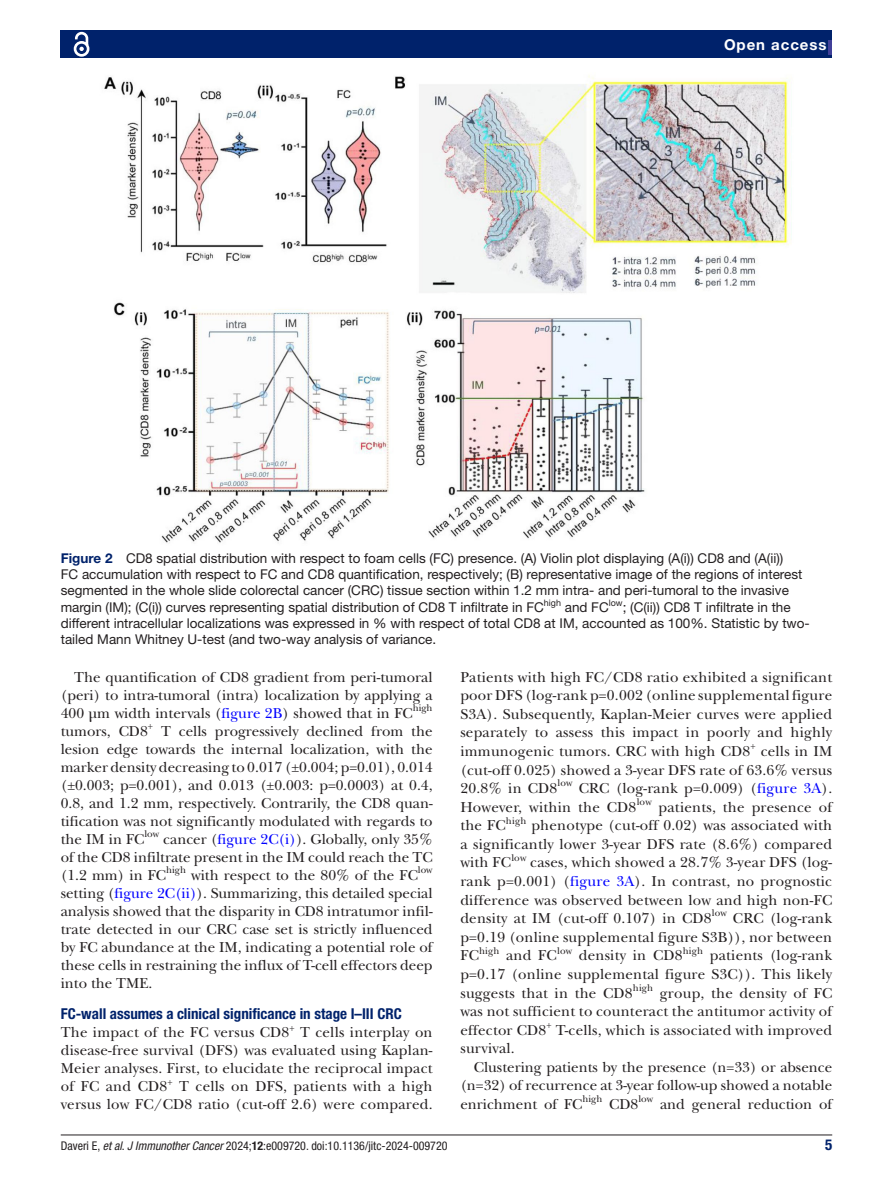
<style>
.page{position:relative;width:893px;height:1191px;background:#fff}
.page>*{position:absolute;margin:0;border:0;box-sizing:border-box;transform-origin:0 0}
.t1{font:15px/18px "New Baskerville";letter-spacing:.015em;color:#231f20;text-align:justify}
.t2{font:700 condensed 15px "Helvetica Neue LT Std";color:#00226b}
.t3{font:700 15px "Helvetica Neue LT Std";letter-spacing:.065em;color:#fff}
.t4{font:13.5px/16.2px "Helvetica Neue LT Std";color:#231f20}
.t5{font:condensed 12px "Helvetica Neue LT Std";color:#231f20}
.t6{font:9.9px "New Baskerville";letter-spacing:.015em;color:#231f20}
.t7{font:9px "Helvetica Neue LT Std";color:#231f20}
.s1{font-weight:700;color:#00226b}
.s2{color:#00f}
.s3{font-size:15px}
.s4{font-style:italic}
.s5{font-weight:700}
</style>
<div class="page">
<hr style="left:61px;top:1134px;width:771px;height:1px;background:#231f20">
<div style="left:61px;top:31px;width:771px;height:27px;background:#00226b"></div>
<hr style="left:828px;top:40px;width:4px;height:15px;background:#414099">
<svg style="left:73px;top:31px;width:17px;height:26px"></svg>
<img style="left:104px;top:75px;width:688px;height:468px">
<p class="t3" style="left:724px;top:35px;width:104px">Open access</p>
<p class="t4" style="left:61px;top:550px;width:743px"><span class="s1">Figure 2</span> CD8 spatial distribution with respect to foam cells (FC) presence. (A) Violin plot displaying (A(i)) CD8 and (A(ii))<br>FC accumulation with respect to FC and CD8 quantification, respectively; (B) representative image of the regions of interest segmented in the whole slide colorectal cancer (CRC) tissue section within 1.2 mm intra- and peri-tumoral to the invasive margin (IM); (C(i)) curves representing spatial distribution of CD8 T infiltrate in FC<sup>high</sup> and FC</p>
<p class="t7" style="left:609px;top:597px;width:15px">low</p>
<p class="t4" style="left:61px;top:598px;width:751px;text-indent:562px">; (C(ii)) CD8 T infiltrate in the different intracellular localizations was expressed in % with respect of total CD8 at IM, accounted as 100%. Statistic by two&shy;tailed Mann Whitney U-test (and two-way analysis of variance.</p>
<p class="t1" style="left:61px;top:668px;width:373px;text-indent:13px">The quantification of CD8 gradient from peri-tumoral (peri) to intra-tumoral (intra) localization by applying a 400 µm width intervals (<span class="s2">figure 2B</span>) showed that in FC</p>
<p class="t6" style="left:413px;top:702px;width:21px">high</p>
<p class="t1" style="left:61px;top:722px;width:89px">tumors, CD8</p>
<p class="t6" style="left:148px;top:720px;width:7px">+</p>
<p class="t1" style="left:61px;top:722px;width:373px;text-indent:100px">T cells progressively declined from the lesion edge towards the internal localization, with the marker density decreasing to 0.017 (±0.004; p=0.01), 0.014 (±0.003; p=0.001), and 0.013 (±0.003: p=0.0003) at 0.4, 0.8, and 1.2 mm, respectively. Contrarily, the CD8 quan&shy;tification was not significantly modulated with regards to the IM in FC<sup>low</sup> cancer (<span class="s2">figure 2C(i)</span>). Globally, only 35% of the CD8 infiltrate present in the IM could reach the TC (1.2 mm) in FC</p>
<p class="t6" style="left:166px;top:864px;width:21px">high</p>
<p class="t1" style="left:191px;top:866px;width:228px">with respect to the 80% of the FC</p>
<p class="t6" style="left:418px;top:864px;width:16px">low</p>
<p class="t1" style="left:61px;top:884px;width:373px">setting (<span class="s2">figure 2C(ii)</span>). Summarizing, this detailed special analysis showed that the disparity in CD8 intratumor infil&shy;trate detected in our CRC case set is strictly influenced by FC abundance at the IM, indicating a potential role of these cells in restraining the influx of T-cell effectors deep into the TME.</p>
<p class="t2" style="left:61px;top:1005px;width:343px">FC-wall assumes a clinical significance in stage I–III CRC</p>
<p class="t1" style="left:61px;top:1023px;width:230px">The impact of the FC versus CD8</p>
<p class="t6" style="left:290px;top:1021px;width:7px">+</p>
<p class="t1" style="left:61px;top:1023px;width:373px;text-indent:239px">T cells interplay on disease-free survival (DFS) was evaluated using Kaplan-Meier analyses. First, to elucidate the reciprocal impact of FC and CD8</p>
<p class="t6" style="left:167px;top:1075px;width:7px">+</p>
<p class="t1" style="left:61px;top:1077px;width:373px;text-align:right">T cells on DFS, patients with a high<br>versus low FC/CD8 ratio (cut-off 2.6) were compared.</p>
<p class="t1" style="left:460px;top:667px;width:373px;line-height:18.6px">Patients with high FC/CD8 ratio exhibited a significant poor DFS (log-rank p=0.002 (online supplemental figure S3A). Subsequently, Kaplan-Meier curves were applied separately to assess this impact in poorly and highly immunogenic tumors. CRC with high CD8</p>
<p class="t6" style="left:750px;top:740px;width:7px">+</p>
<p class="t1" style="left:460px;top:742px;width:373px;line-height:18.6px;text-indent:300px">cells in IM (cut-off 0.025) showed a 3-year DFS rate of 63.6% versus 20.8% in CD8</p>
<p class="t6" style="left:558px;top:777px;width:17px">low</p>
<p class="t1" style="left:460px;top:779px;width:373px;line-height:18.6px;text-indent:118px">CRC (log-rank p=0.009) (<span class="s2">figure 3A</span>).<br>However, within the CD8</p>
<p class="t6" style="left:637px;top:796px;width:17px">low</p>
<p class="t1" style="left:659px;top:798px;width:175px">patients, the presence of</p>
<p class="t1" style="left:460px;top:816px;width:47px">the FC</p>
<p class="t6" style="left:506px;top:814px;width:22px">high</p>
<p class="t1" style="left:460px;top:816px;width:373px;line-height:18.6px;text-indent:71px">phenotype (cut-off 0.02) was associated with a significantly lower 3-year DFS rate (8.6%) compared with FC</p>
<p class="t6" style="left:511px;top:851px;width:17px">low</p>
<p class="t1" style="left:460px;top:853px;width:373px;line-height:18.6px;text-indent:70px">cases, which showed a 28.7% 3-year DFS (log&shy;rank p=0.001) (<span class="s2">figure 3A</span>). In contrast, no prognostic difference was observed between low and high non-FC density at IM (cut-off 0.107) in CD8</p>
<p class="t6" style="left:712px;top:907px;width:17px">low</p>
<p class="t1" style="left:460px;top:909px;width:373px;line-height:18.6px;text-align:right">CRC (log-rank<br>p=0.19 (online supplemental figure S3B)), nor between</p>
<p class="t6" style="left:460px;top:944px;width:41px"><span class="s3">FC</span>high</p>
<p class="t1" style="left:506px;top:946px;width:52px">and FC</p>
<p class="t6" style="left:557px;top:944px;width:17px">low</p>
<p class="t1" style="left:579px;top:946px;width:105px">density in CD8</p>
<p class="t6" style="left:683px;top:944px;width:22px">high</p>
<p class="t1" style="left:460px;top:946px;width:373px;line-height:18.6px;text-indent:249px">patients (log-rank p=0.17 (online supplemental figure S3C)). This likely suggests that in the CD8</p>
<p class="t6" style="left:633px;top:981px;width:22px">high</p>
<p class="t1" style="left:460px;top:983px;width:373px;line-height:18.6px;text-indent:200px">group, the density of FC was not sufficient to counteract the antitumor activity of effector CD8</p>
<p class="t6" style="left:547px;top:1019px;width:7px">+</p>
<p class="t1" style="left:556px;top:1021px;width:278px">T-cells, which is associated with improved</p>
<p class="t1" style="left:460px;top:1039px;width:56px">survival.</p>
<p class="t1" style="left:474px;top:1058px;width:360px">Clustering patients by the presence (n=33) or absence</p>
<p class="t1" style="left:460px;top:1076px;width:373px">(n=32) of recurrence at 3-year follow-up showed a notable</p>
<p class="t1" style="left:460px;top:1095px;width:124px">enrichment of FC</p>
<p class="t6" style="left:582px;top:1093px;width:21px">high</p>
<p class="t1" style="left:609px;top:1095px;width:31px">CD8</p>
<p class="t6" style="left:638px;top:1093px;width:16px">low</p>
<p class="t1" style="left:660px;top:1095px;width:174px">and general reduction of</p>
<p class="t5" style="left:61px;top:1138px;width:388px">Daveri E, <span class="s4">et al</span>. <span class="s4">J Immunother Cancer</span> 2024;<span class="s5">12</span>:e009720. doi:10.1136/jitc-2024-009720</p>
<p class="t2" style="left:825px;top:1135px;width:9px">5</p>
</div>
